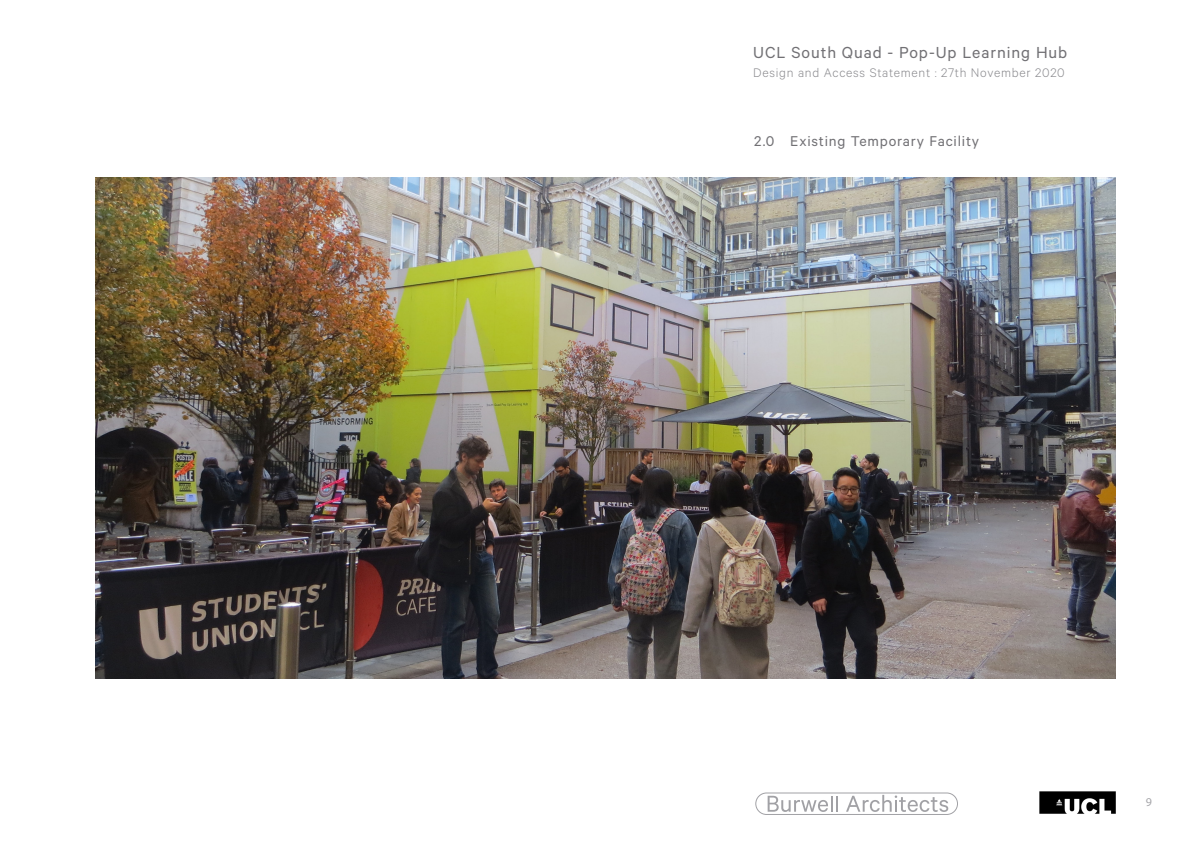
<style>
.page{position:relative;width:1191px;height:842px;background:#fff}
.page>*{position:absolute;margin:0;border:0;box-sizing:border-box;transform-origin:0 0}
.t1{font:18px "Calibre";letter-spacing:.05em;color:#717074}
.t2{font:16px "Calibre";letter-spacing:.05em;color:#717074}
.t3{font:300 14px "Calibre";letter-spacing:.05em;color:#8a8a8e}
.t4{font:12px "Myriad Pro";color:#a6a6aa}
</style>
<div class="page">
<img style="left:1039px;top:791px;width:77px;height:23px">
<svg style="left:755px;top:792px;width:203px;height:23px"></svg>
<img style="left:95px;top:178px;width:1020px;height:500px">
<p class="t1" style="left:753px;top:42px;width:315px">UCL South Quad - Pop-Up Learning Hub</p>
<p class="t3" style="left:753px;top:64px;width:313px">Design and Access Statement : 27th November 2020</p>
<p class="t2" style="left:754px;top:131px;width:226px">2.0 Existing Temporary Facility</p>
<p class="t4" style="left:1145px;top:794px;width:8px">9</p>
</div>
